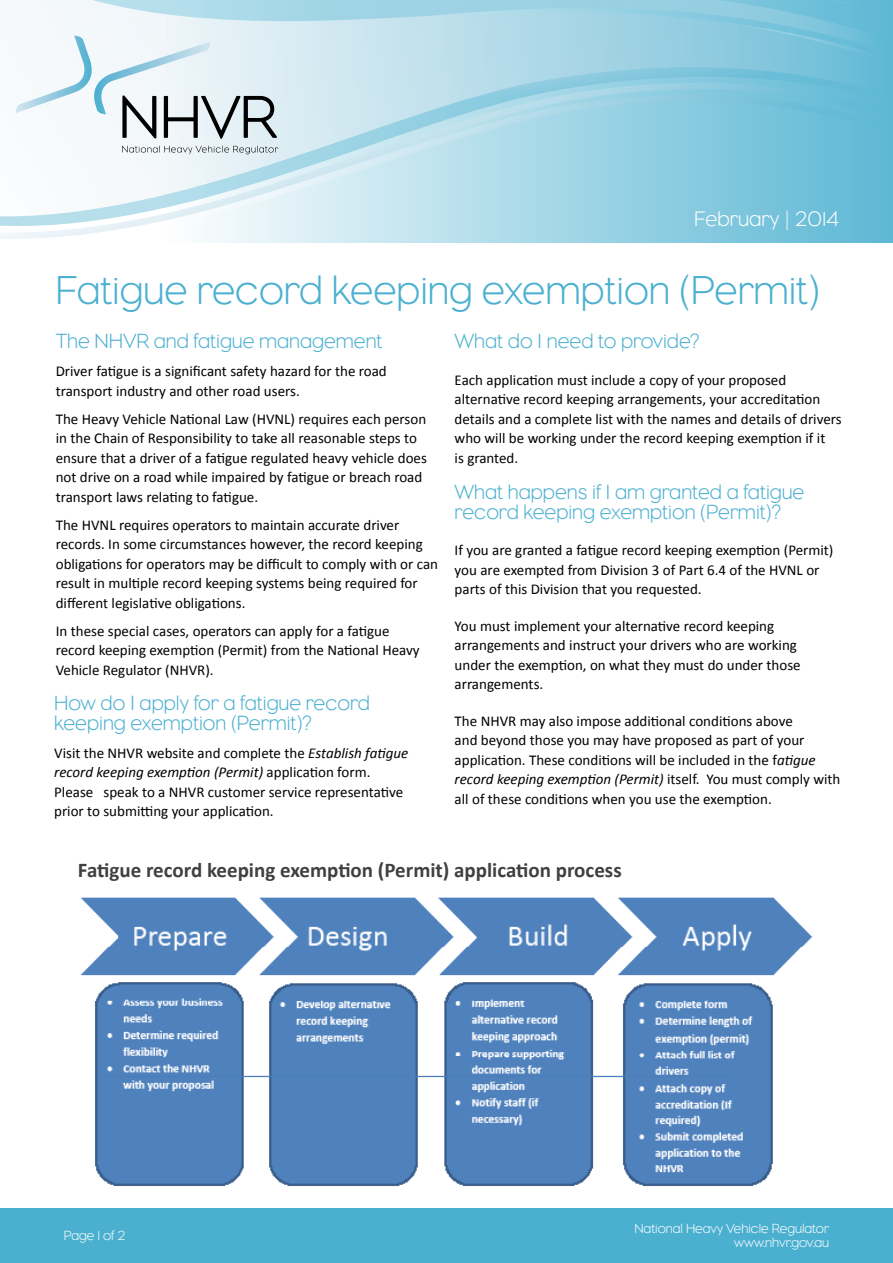
<style>
.page{position:relative;width:893px;height:1263px;background:#fff}
.page>*{position:absolute;margin:0;border:0;box-sizing:border-box;transform-origin:0 0}
.t1{font:300 41.25px "Eagle";color:#4bb0d0}
.t2{font:300 21.45px "Eagle";color:#fff}
.t3{font:300 21px/19.5px "Eagle";color:#4bb0d0}
.t4{font:700 21px "Calibri";color:#404040}
.t5{font:15px/19.5px "Calibri";color:#000}
.t6{font:300 13.5px/13.5px "Eagle";color:#fff;text-align:right}
.s1{font-style:italic}
</style>
<div class="page">
<div style="left:0;top:1208px;width:893px;height:55px;background:#4bb0d0"></div>
<svg style="left:0;top:223px;width:893px;height:15px"></svg>
<svg style="left:0;top:0;width:893px;height:223px"></svg>
<svg style="left:122px;top:146px;width:156px;height:8px"></svg>
<svg style="left:16px;top:36px;width:261px;height:103px"></svg>
<img style="left:81px;top:897px;width:732px;height:290px">
<h2 class="t2" style="left:694px;top:207px;width:146px">February | 2014</h2>
<h1 class="t1" style="left:56px;top:267px;width:766px">Fatigue record keeping exemption (Permit)</h1>
<h3 class="t3" style="left:56px;top:331px;width:328px">The NHVR and fatigue management</h3>
<p class="t5" style="left:56px;top:362px;width:333px">Driver fatigue is a significant safety hazard for the road transport industry and other road users.</p>
<p class="t5" style="left:56px;top:409px;width:373px">The Heavy Vehicle National Law (HVNL) requires each person in the Chain of Responsibility to take all reasonable steps to ensure that a driver of a fatigue regulated heavy vehicle does not drive on a road while impaired by fatigue or breach road transport laws relating to fatigue.</p>
<p class="t5" style="left:56px;top:515px;width:384px">The HVNL requires operators to maintain accurate driver records. In some circumstances however, the record keeping obligations for operators may be difficult to comply with or can result in multiple record keeping systems being required for different legislative obligations.</p>
<p class="t5" style="left:56px;top:621px;width:365px">In these special cases, operators can apply for a fatigue record keeping exemption (Permit) from the National Heavy<br>Vehicle Regulator (NHVR).</p>
<h3 class="t3" style="left:54px;top:693px;width:317px">How do I apply for a fatigue record keeping exemption (Permit)?</h3>
<p class="t5" style="left:54px;top:743px;width:356px">Visit the NHVR website and complete the <span class="s1">Establish fatigue record keeping exemption (Permit)</span> application form.<br>Please speak to a NHVR customer service representative prior to submitting your application.</p>
<h3 class="t3" style="left:455px;top:331px;width:246px">What do I need to provide?</h3>
<p class="t5" style="left:455px;top:370px;width:389px">Each application must include a copy of your proposed alternative record keeping arrangements, your accreditation details and a complete list with the names and details of drivers who will be working under the record keeping exemption if it<br>is granted.</p>
<h3 class="t3" style="left:455px;top:483px;width:351px">What happens if I am granted a fatigue record keeping exemption (Permit)?</h3>
<p class="t5" style="left:455px;top:541px;width:380px">If you are granted a fatigue record keeping exemption (Permit) you are exempted from Division 3 of Part 6.4 of the HVNL or parts of this Division that you requested.</p>
<p class="t5" style="left:455px;top:616px;width:348px">You must implement your alternative record keeping arrangements and instruct your drivers who are working under the exemption, on what they must do under those arrangements.</p>
<p class="t5" style="left:455px;top:711px;width:387px">The NHVR may also impose additional conditions above<br>and beyond those you may have proposed as part of your application. These conditions will be included in the f<span class="s1">atigue record keeping exemption (Permit)</span> itself. You must comply with all of these conditions when you use the exemption.</p>
<h3 class="t4" style="left:78px;top:856px;width:545px">Fatigue record keeping exemption (Permit) application process</h3>
<p class="t6" style="left:64px;top:1228px;width:63px">Page 1 of 2</p>
<p class="t6" style="left:634px;top:1222px;width:196px">National Heavy Vehicle Regulator www.nhvr.gov.au</p>
</div>
